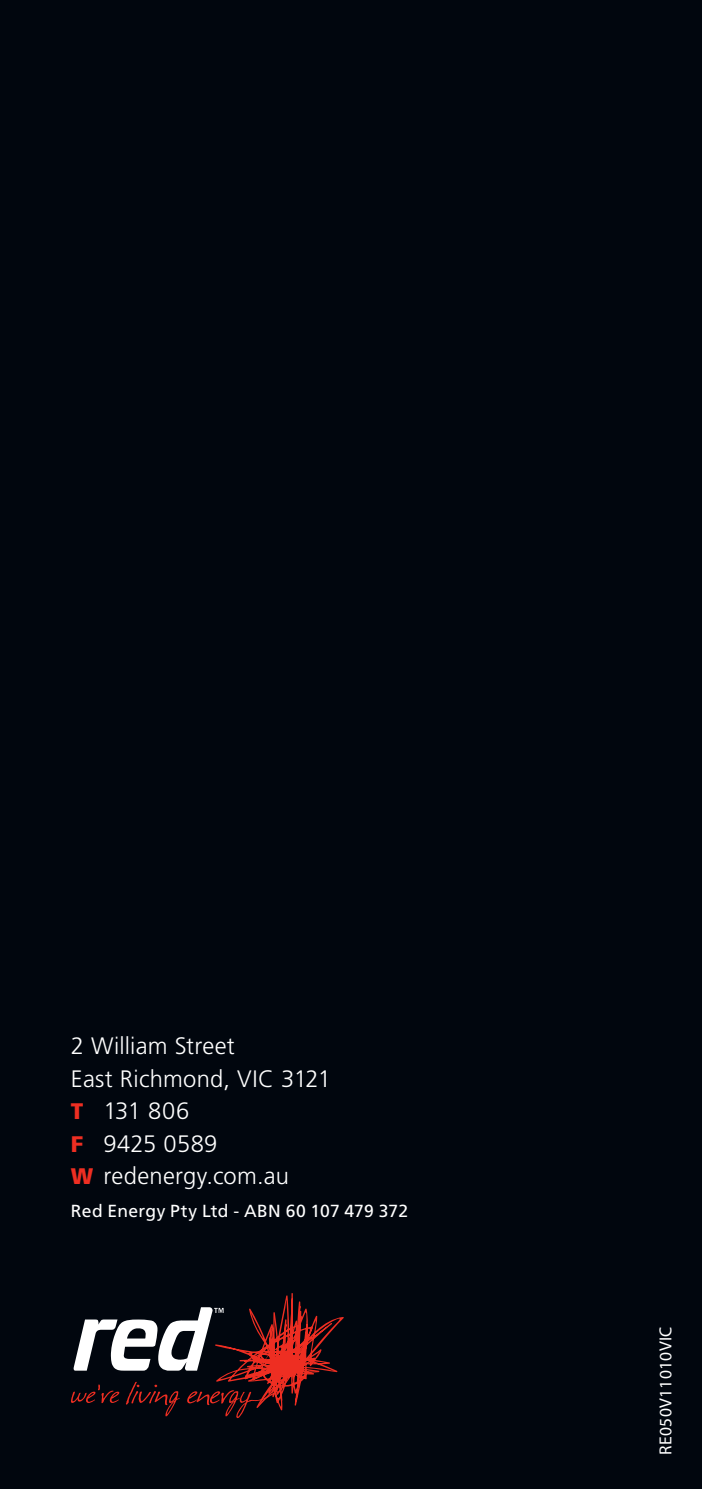
<style>
.page{position:relative;width:702px;height:1489px;background:#fff}
.page>*{position:absolute;margin:0;border:0;box-sizing:border-box;transform-origin:0 0}
.t1{font:300 23.75px "Frutiger LT Std";letter-spacing:.01em;color:#fff}
.t2{font:300 23.75px "Frutiger LT Std";letter-spacing:-.01em;color:#fff}
.t3{font:17.5px "Frutiger LT Std";letter-spacing:.015em;color:#fff}
.t4{font:17.5px "Myriad Pro";letter-spacing:.02em;color:#fff}
.s1{font-weight:900;font-size:22.5px;color:#ee2e22}
</style>
<div class="page">
<div style="left:0;top:0;width:702px;height:1488px;background:#01060e"></div>
<svg style="left:71px;top:1293px;width:273px;height:124px"></svg>
<p class="t1" style="left:71px;top:1032px;width:165px">2 William Street</p>
<p class="t2" style="left:71px;top:1064px;width:262px">East Richmond, VIC 3121</p>
<p class="t1" style="left:71px;top:1097px;width:120px"><span class="s1">T</span> 131 806</p>
<p class="t1" style="left:71px;top:1129px;width:148px"><span class="s1">F</span> 9425 0589</p>
<p class="t1" style="left:71px;top:1162px;width:220px"><span class="s1">W</span> redenergy.com.au</p>
<p class="t3" style="left:71px;top:1200px;width:339px">Red Energy Pty Ltd - ABN 60 107 479 372</p>
<p class="t4" style="left:655px;top:1454px;width:130px;rotate:-90deg">RE050V11010VIC</p>
</div>
